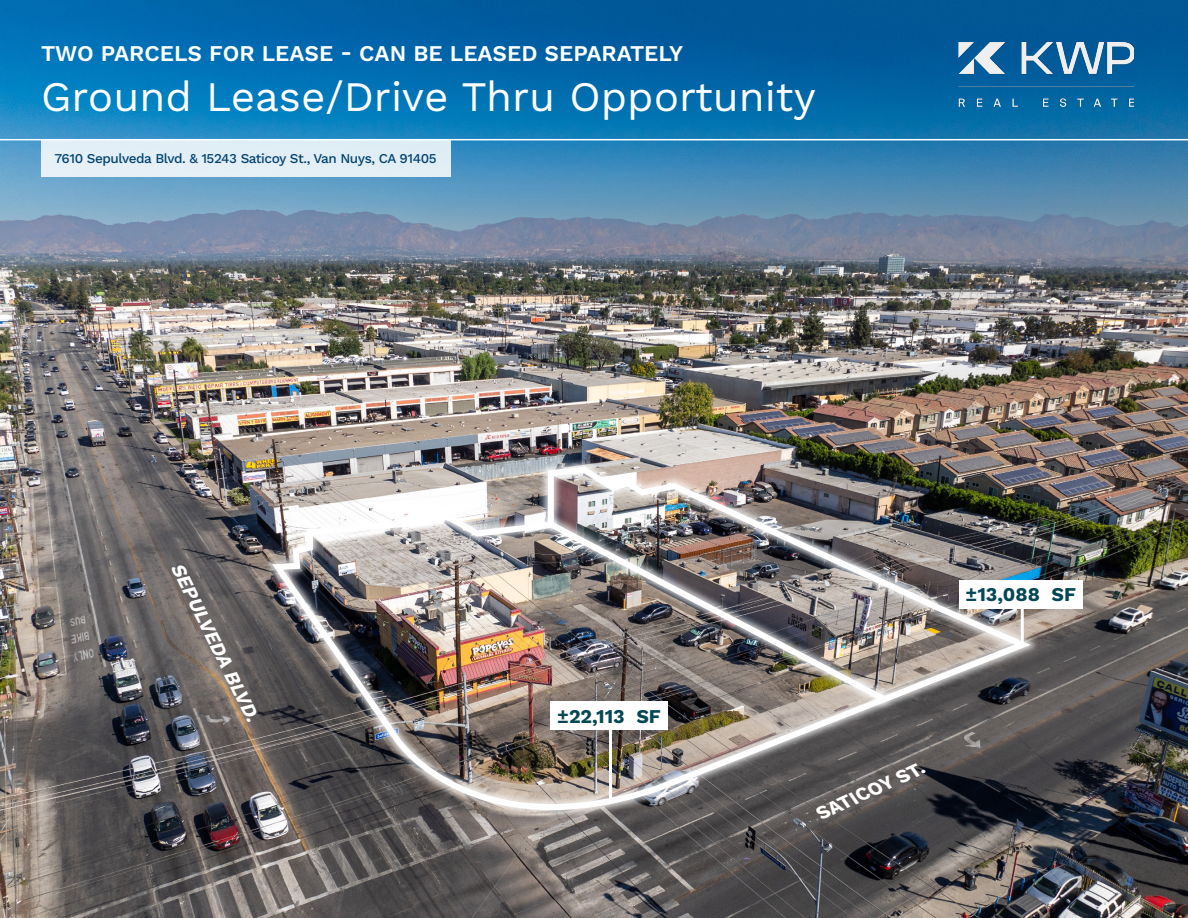
<style>
.page{position:relative;width:1188px;height:918px;background:#fff}
.page>*{position:absolute;margin:0;border:0;box-sizing:border-box;transform-origin:0 0}
.t1{font:42px "Work Sans";color:#fff}
.t2{font:600 22.5px "Work Sans";color:#fff}
.t3{font:italic 700 19.5px "Work Sans";color:#fff}
.t4{font:700 19.5px "Work Sans";color:#054754}
.t5{font:500 13.5px "Work Sans";letter-spacing:-.03em;color:#004270}
</style>
<div class="page">
<img style="left:0;top:0;width:1188px;height:918px">
<div style="left:263px;top:457px;width:777px;height:363px;background:#fff;opacity:.75"></div>
<img style="left:267px;top:464px;width:771px;height:386px">
<div style="left:541px;top:513px;width:353px;height:198px;background:#fff;opacity:.75"></div>
<img style="left:544px;top:517px;width:348px;height:190px">
<hr style="left:0;top:139px;width:1188px;height:1px;background:#fff">
<div style="left:41px;top:139px;width:409px;height:37px;background:#e3eff6"></div>
<hr style="left:1021px;top:587px;width:3px;height:57px;background:#fff">
<div style="left:959px;top:580px;width:124px;height:28px;background:#fff"></div>
<hr style="left:609px;top:708px;width:3px;height:91px;background:#fff">
<div style="left:550px;top:701px;width:118px;height:29px;background:#fff"></div>
<img style="left:959px;top:43px;width:175px;height:63px">
<p class="t2" style="left:41px;top:40px;width:644px">TWO PARCELS FOR LEASE - CAN BE LEASED SEPARATELY</p>
<p class="t1" style="left:41px;top:72px;width:776px">Ground Lease/Drive Thru Opportunity</p>
<p class="t5" style="left:55px;top:150px;width:384px">7610 Sepulveda Blvd. &amp; 15243 Saticoy St., Van Nuys, CA 91405</p>
<p class="t3" style="left:186px;top:559px;width:176px;rotate:63deg">SEPULVEDA BLVD.</p>
<p class="t4" style="left:557px;top:705px;width:105px">±22,113 SF</p>
<p class="t4" style="left:966px;top:583px;width:112px">±13,088 SF</p>
<p class="t3" style="left:814px;top:803px;width:117px;rotate:-24deg">SATICOY ST.</p>
</div>
